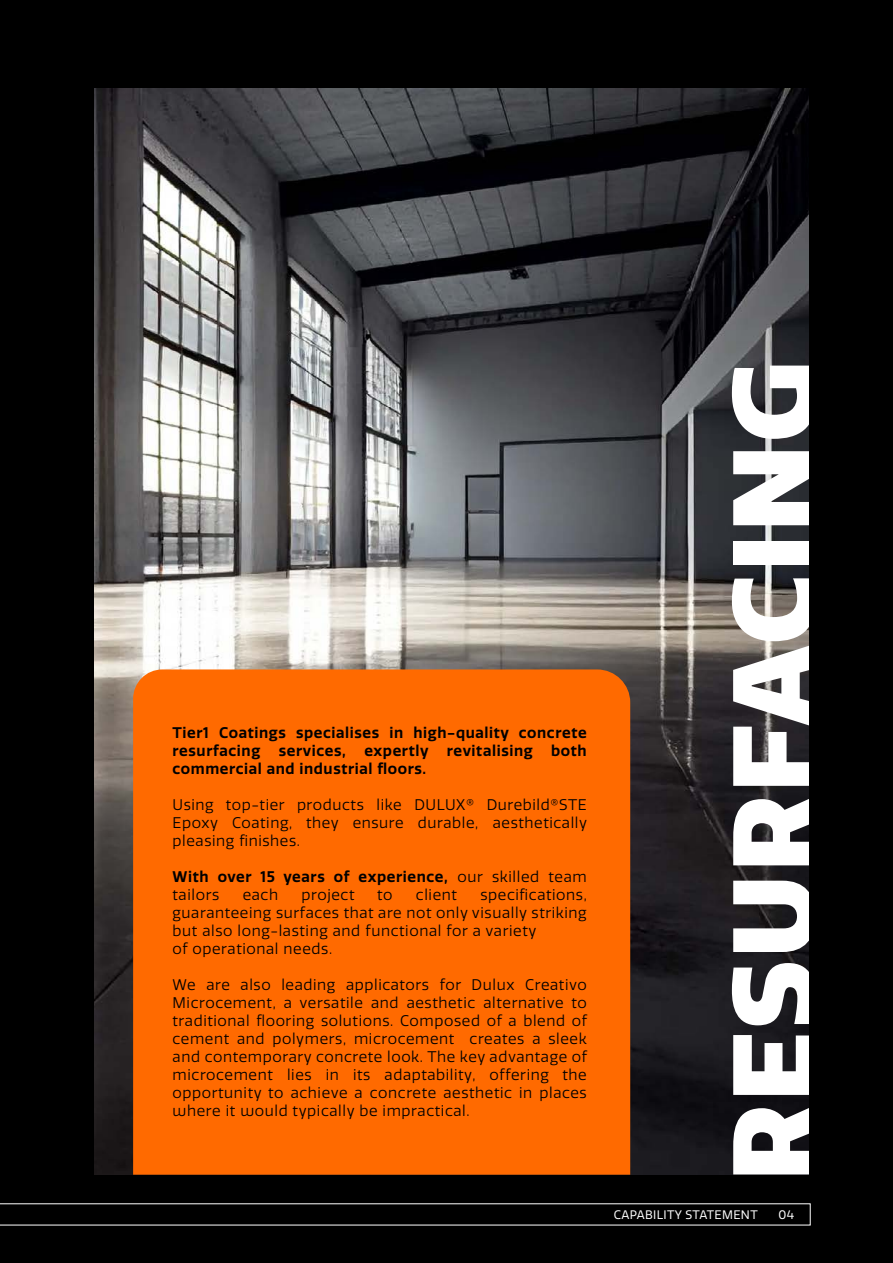
<style>
.page{position:relative;width:893px;height:1263px;background:#000}
.page>*{position:absolute;margin:0;border:0;box-sizing:border-box;transform-origin:0 0}
.t1{font:900 112.5px "Quatro";letter-spacing:.03em;color:#fff}
.t2{font:15px/18px "Quatro";letter-spacing:.04em;color:#000;text-align:justify}
.t3{font:600 15px/18px "Quatro";letter-spacing:.04em;color:#000;text-align:justify}
.t4{font:12px "Quatro";letter-spacing:.03em;color:#fff}
.s1{font-weight:400}
</style>
<div class="page">
<img style="left:94px;top:88px;width:715px;height:1087px">
<div style="left:133px;top:669px;width:497px;height:506px;background:#ff6a00"></div>
<svg style="left:0;top:1203px;width:811px;height:22px"></svg>
<p class="t3" style="left:173px;top:724px;width:416px">Tier1 Coatings specialises in high-quality concrete resurfacing services, expertly revitalising both commercial and industrial floors.</p>
<p class="t2" style="left:173px;top:796px;width:416px">Using top-tier products like DULUX® Durebild®STE Epoxy Coating, they ensure durable, aesthetically pleasing finishes.</p>
<p class="t3" style="left:173px;top:868px;width:416px">With over 15 years of experience, <span class="s1">our skilled team tailors</span></p>
<p class="t2" style="left:173px;top:886px;width:416px;text-align:left;text-indent:308px">specifications, guaranteeing surfaces that are not only visually striking but also long-lasting and functional for a variety<br>of operational needs.</p>
<p class="t2" style="left:173px;top:976px;width:416px">We are also leading applicators for Dulux Creativo Microcement, a versatile and aesthetic alternative to traditional flooring solutions. Composed of a blend of cement and polymers, microcement creates a sleek and contemporary concrete look. The key advantage of microcement lies in its adaptability, offering the opportunity to achieve a concrete aesthetic in places where it would typically be impractical.</p>
<p class="t2" style="left:243px;top:886px;width:37px">each</p>
<p class="t2" style="left:302px;top:886px;width:55px">project</p>
<p class="t2" style="left:377px;top:886px;width:17px">to</p>
<p class="t2" style="left:416px;top:886px;width:43px">client</p>
<h1 class="t1" style="left:706px;top:1181px;width:821px;rotate:-90deg">RESURFACING</h1>
<p class="t4" style="left:614px;top:1207px;width:146px">CAPABILITY STATEMENT</p>
<p class="t4" style="left:778px;top:1207px;width:17px">04</p>
</div>
